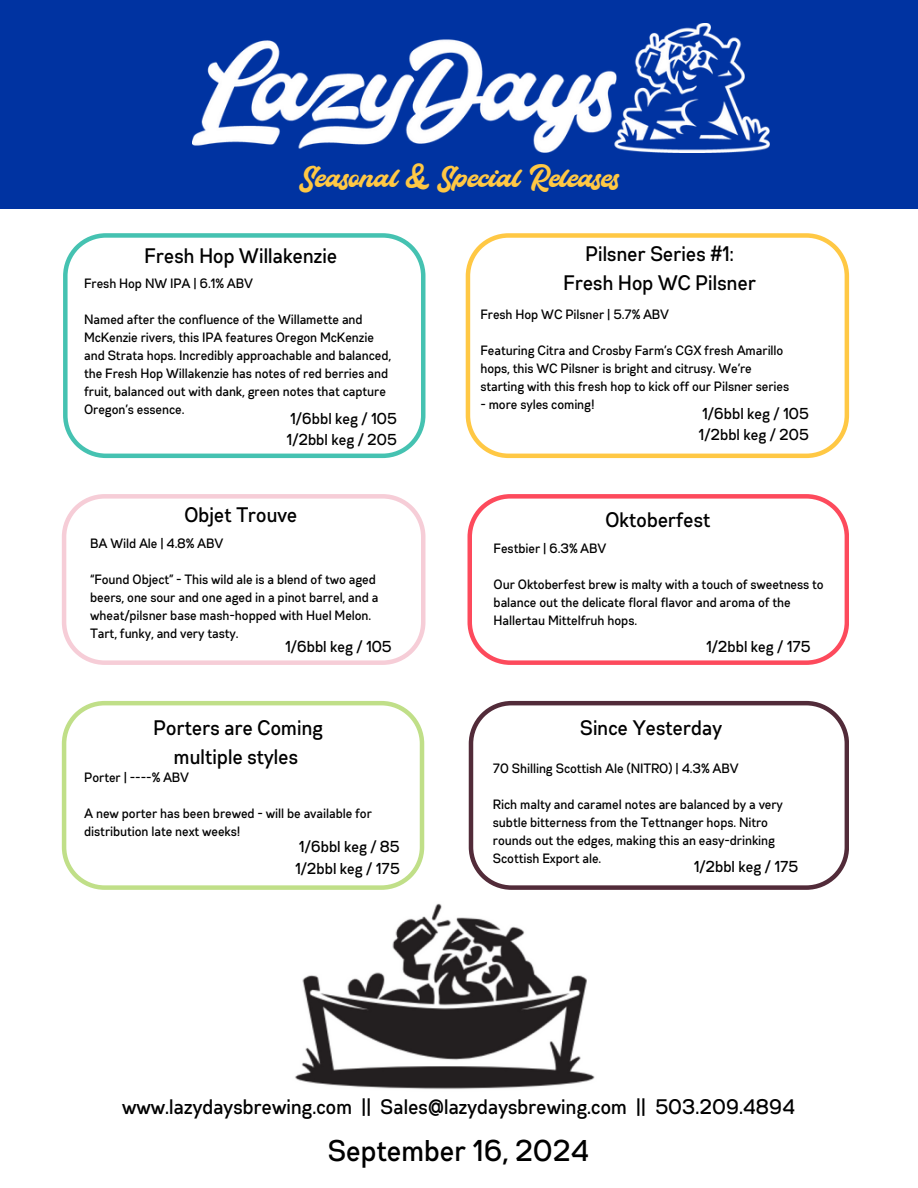
<style>
.page{position:relative;width:918px;height:1188px;background:#fff}
.page>*{position:absolute;margin:0;border:0;box-sizing:border-box;transform-origin:0 0}
.t1{font:30px "Thunder Demo";color:#ffc844}
.t2{font:30px "Gabriel Sans Cond Medium";color:#000}
.t3{font:21px/29.2px "Gabriel Sans Cond Medium";color:#000;text-align:center}
.t4{font:15.75px/21.3px "Gabriel Sans Cond Medium";color:#000}
.t5{font:13.5px/18px "Gabriel Sans Cond Medium";color:#000}
</style>
<div class="page">
<div style="left:0;top:0;width:918px;height:208px;background:#0033a1"></div>
<img style="left:192px;top:24px;width:577px;height:128px">
<svg style="left:62px;top:701px;width:362px;height:189px"></svg>
<img style="left:295px;top:903px;width:300px;height:186px">
<svg style="left:469px;top:701px;width:380px;height:189px"></svg>
<svg style="left:62px;top:494px;width:363px;height:171px"></svg>
<svg style="left:468px;top:494px;width:381px;height:171px"></svg>
<svg style="left:63px;top:233px;width:362px;height:225px"></svg>
<svg style="left:466px;top:233px;width:383px;height:225px"></svg>
<h4 class="t1" style="left:298px;top:159px;width:323px">Seasonal &amp; Special Releases</h4>
<h3 class="t3" style="left:145px;top:243px;width:194px">Fresh Hop Willakenzie</h3>
<p class="t5" style="left:84px;top:276px;width:170px">Fresh Hop NW IPA | 6.1% ABV</p>
<p class="t5" style="left:84px;top:312px;width:309px">Named after the confluence of the Willamette and McKenzie rivers, this IPA features Oregon McKenzie and Strata hops. Incredibly approachable and balanced, the Fresh Hop Willakenzie has notes of red berries and fruit, balanced out with dank, green notes that capture Oregon’s essence.</p>
<h4 class="t4" style="left:287px;top:409px;width:112px">1/6bbl keg / 105<br>1/2bbl keg / 205</h4>
<h3 class="t3" style="left:185px;top:502px;width:115px">Objet Trouve</h3>
<p class="t5" style="left:91px;top:536px;width:134px">BA Wild Ale | 4.8% ABV</p>
<p class="t5" style="left:91px;top:572px;width:290px">“Found Object” - This wild ale is a blend of two aged beers, one sour and one aged in a pinot barrel, and a wheat/pilsner base mash-hopped with Huel Melon.<br>Tart, funky, and very tasty.</p>
<h4 class="t4" style="left:285px;top:638px;width:108px">1/6bbl keg / 105</h4>
<p class="t3" style="left:154px;top:715px;width:171px">Porters are Coming multiple styles</p>
<h2 class="t5" style="left:85px;top:769px;width:106px">Porter | ----% ABV</h2>
<h3 class="t5" style="left:85px;top:805px;width:289px">A new porter has been brewed - will be available for distribution late next weeks!</h3>
<h4 class="t4" style="left:295px;top:838px;width:106px">1/6bbl keg / 85<br>1/2bbl keg / 175</h4>
<p class="t3" style="left:564px;top:241px;width:194px">Pilsner Series #1:<br>Fresh Hop WC Pilsner</p>
<h3 class="t5" style="left:481px;top:306px;width:190px">Fresh Hop WC Pilsner | 5.7% ABV</h3>
<h1 class="t5" style="left:481px;top:342px;width:310px">Featuring Citra and Crosby Farm’s CGX fresh Amarillo hops, this WC Pilsner is bright and citrusy. We’re starting with this fresh hop to kick off our Pilsner series</h1>
<h1 class="t5" style="left:481px;top:396px;width:116px">- more syles coming!</h1>
<p class="t4" style="left:699px;top:404px;width:112px">1/6bbl keg / 105<br>1/2bbl keg / 205</p>
<h3 class="t3" style="left:606px;top:508px;width:107px">Oktoberfest</h3>
<p class="t5" style="left:494px;top:541px;width:114px">Festbier | 6.3% ABV</p>
<p class="t5" style="left:494px;top:577px;width:332px">Our Oktoberfest brew is malty with a touch of sweetness to balance out the delicate floral flavor and aroma of the<br>Hallertau Mittelfruh hops.</p>
<h4 class="t4" style="left:706px;top:638px;width:106px">1/2bbl keg / 175</h4>
<h3 class="t3" style="left:580px;top:715px;width:143px">Since Yesterday</h3>
<p class="t5" style="left:493px;top:760px;width:247px">70 Shilling Scottish Ale (NITRO) | 4.3% ABV</p>
<p class="t5" style="left:493px;top:796px;width:291px">Rich malty and caramel notes are balanced by a very subtle bitterness from the Tettnanger hops. Nitro rounds out the edges, making this an easy-drinking Scottish Export ale.</p>
<h4 class="t4" style="left:694px;top:857px;width:106px">1/2bbl keg / 175</h4>
<p class="t3" style="left:122px;top:1094px;width:675px">www.lazydaysbrewing.com || Sales@lazydaysbrewing.com || 503.209.4894</p>
<p class="t2" style="left:328px;top:1138px;width:263px">September 16, 2024</p>
</div>
